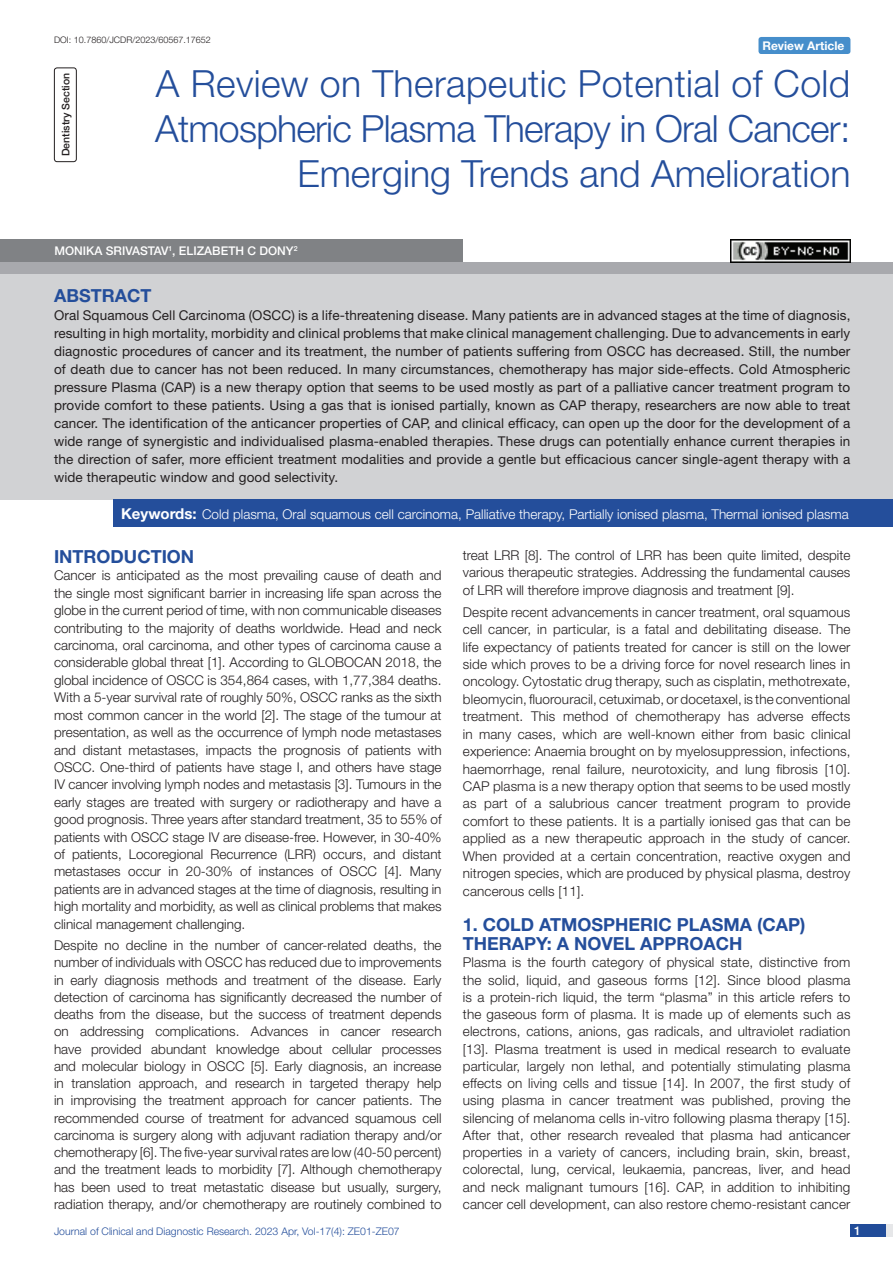
<style>
.page{position:relative;width:893px;height:1263px;background:#fff}
.page>*{position:absolute;margin:0;border:0;box-sizing:border-box;transform-origin:0 0}
.t1{font:300 37.5px/45px "Helvetica Neue";color:#244e9b;text-align:right}
.Heading{font:700 18px/18.8px "Helvetica Neue";color:#244e9b}
.Abstract_head{font:700 18px "Helvetica Neue";color:#244e9b}
.Body_text{font:300 13.5px/17.4px "Helvetica Neue";color:#231f20;text-align:justify}
.Abstract_Text{font:13.5px/18px "Helvetica Neue";letter-spacing:.01em;color:#231f20;text-align:justify}
.Key_words{font:300 13.5px "Helvetica Neue";color:#fff}
.Author{font:500 12px "Helvetica Neue";color:#fff}
.t2{font:700 12px "Helvetica Neue";color:#fff}
.t3{font:300 10.5px "Helvetica Neue";color:#244e9b}
.section{font:500 10.5px "Helvetica Neue";color:#231f20}
.DOI{font:300 9px "Helvetica Neue";color:#231f20}
.s1{font-weight:700;font-size:15px}
</style>
<div class="page">
<div style="left:850px;top:1224px;width:43px;height:13px;background:#e6e7e9"></div>
<div style="left:850px;top:1224px;width:35px;height:13px;background:#214c99"></div>
<div style="left:758px;top:37px;width:92px;height:17px;background:#468ecb;border-radius:3px"></div>
<div style="left:54px;top:68px;width:23px;height:94px;border:1px solid #231f20;border-radius:3px"></div>
<div style="left:0;top:262px;width:893px;height:12px;background:#a8a9ad"></div>
<div style="left:0;top:239px;width:463px;height:23px;background:#808285"></div>
<div style="left:0;top:274px;width:893px;height:225px;background:#d1d2d4"></div>
<div style="left:113px;top:499px;width:780px;height:28px;background:#244e9b"></div>
<img style="left:730px;top:239px;width:120px;height:23px">
<p class="DOI" style="left:54px;top:35px;width:158px">DOI: 10.7860/JCDR/2023/60567.17652</p>
<p class="t2" style="left:762px;top:38px;width:83px">REVIEW ARTICLE</p>
<p class="section" style="left:59px;top:156px;width:85px;rotate:-90deg">DENTISTRY SECTION</p>
<p class="t1" style="left:155px;top:60px;width:697px">A Review on Therapeutic Potential of Cold<br>Atmospheric Plasma Therapy in Oral Cancer:<br>Emerging Trends and Amelioration</p>
<p class="Author" style="left:54px;top:244px;width:245px">MONIKA SRIVASTAV<sup>1</sup>, ELIZABETH C DONY<sup>2</sup></p>
<p class="Abstract_head" style="left:54px;top:285px;width:99px">ABSTRACT</p>
<p class="Abstract_Text" style="left:54px;top:306px;width:798px">Oral Squamous Cell Carcinoma (OSCC) is a life-threatening disease. Many patients are in advanced stages at the time of diagnosis, resulting in high mortality, morbidity and clinical problems that make clinical management challenging. Due to advancements in early diagnostic procedures of cancer and its treatment, the number of patients suffering from OSCC has decreased. Still, the number of death due to cancer has not been reduced. In many circumstances, chemotherapy has major side-effects. Cold Atmospheric pressure Plasma (CAP) is a new therapy option that seems to be used mostly as part of a palliative cancer treatment program to provide comfort to these patients. Using a gas that is ionised partially, known as CAP therapy, researchers are now able to treat cancer. The identification of the anticancer properties of CAP, and clinical efficacy, can open up the door for the development of a wide range of synergistic and individualised plasma-enabled therapies. These drugs can potentially enhance current therapies in the direction of safer, more efficient treatment modalities and provide a gentle but efficacious cancer single-agent therapy with a wide therapeutic window and good selectivity.</p>
<p class="Key_words" style="left:121px;top:506px;width:729px"><span class="s1">KEYWORDS:</span> Cold plasma, Oral squamous cell carcinoma, Palliative therapy, Partially ionised plasma, Thermal ionised plasma</p>
<p class="Heading" style="left:54px;top:547px;width:142px">INTRODUCTION</p>
<p class="Body_text" style="left:54px;top:567px;width:389px">Cancer is anticipated as the most prevailing cause of death and the single most significant barrier in increasing life span across the globe in the current period of time, with non communicable diseases contributing to the majority of deaths worldwide. Head and neck carcinoma, oral carcinoma, and other types of carcinoma cause a considerable global threat [1]. According to GLOBOCAN 2018, the global incidence of OSCC is 354,864 cases, with 1,77,384 deaths.<br>With a 5-year survival rate of roughly 50%, OSCC ranks as the sixth most common cancer in the world [2]. The stage of the tumour at presentation, as well as the occurrence of lymph node metastases and distant metastases, impacts the prognosis of patients with OSCC. One-third of patients have stage I, and others have stage IV cancer involving lymph nodes and metastasis [3]. Tumours in the early stages are treated with surgery or radiotherapy and have a good prognosis. Three years after standard treatment, 35 to 55% of patients with OSCC stage IV are disease-free. However, in 30-40% of patients, Locoregional Recurrence (LRR) occurs, and distant metastases occur in 20-30% of instances of OSCC [4]. Many patients are in advanced stages at the time of diagnosis, resulting in high mortality and morbidity, as well as clinical problems that makes clinical management challenging.</p>
<p class="Body_text" style="left:54px;top:936px;width:389px">Despite no decline in the number of cancer-related deaths, the number of individuals with OSCC has reduced due to improvements in early diagnosis methods and treatment of the disease. Early detection of carcinoma has significantly decreased the number of deaths from the disease, but the success of treatment depends on addressing complications. Advances in cancer research have provided abundant knowledge about cellular processes and molecular biology in OSCC [5]. Early diagnosis, an increase in translation approach, and research in targeted therapy help in improvising the treatment approach for cancer patients. The recommended course of treatment for advanced squamous cell carcinoma is surgery along with adjuvant radiation therapy and/or chemotherapy [6]. The five-year survival rates are low (40-50 percent) and the treatment leads to morbidity [7]. Although chemotherapy has been used to treat metastatic disease but usually, surgery, radiation therapy, and/or chemotherapy are routinely combined to</p>
<p class="Body_text" style="left:463px;top:546px;width:389px">treat LRR [8]. The control of LRR has been quite limited, despite various therapeutic strategies. Addressing the fundamental causes of LRR will therefore improve diagnosis and treatment [9].</p>
<p class="Body_text" style="left:463px;top:603px;width:389px">Despite recent advancements in cancer treatment, oral squamous cell cancer, in particular, is a fatal and debilitating disease. The life expectancy of patients treated for cancer is still on the lower side which proves to be a driving force for novel research lines in oncology. Cytostatic drug therapy, such as cisplatin, methotrexate, bleomycin, fluorouracil, cetuximab, or docetaxel, is the conventional treatment. This method of chemotherapy has adverse effects in many cases, which are well-known either from basic clinical experience: Anaemia brought on by myelosuppression, infections, haemorrhage, renal failure, neurotoxicity, and lung fibrosis [10].<br>CAP plasma is a new therapy option that seems to be used mostly as part of a salubrious cancer treatment program to provide comfort to these patients. It is a partially ionised gas that can be applied as a new therapeutic approach in the study of cancer.<br>When provided at a certain concentration, reactive oxygen and nitrogen species, which are produced by physical plasma, destroy cancerous cells [11].</p>
<p class="Heading" style="left:463px;top:915px;width:189px">1. COLD ATMOSPHERIC</p>
<p class="Heading" style="left:463px;top:915px;width:344px;text-indent:214px">PLASMA (CAP)<br>THERAPY: A NOVEL APPROAC</p>
<p class="Heading" style="left:729px;top:934px;width:15px">H</p>
<p class="Body_text" style="left:463px;top:953px;width:389px">Plasma is the fourth category of physical state, distinctive from the solid, liquid, and gaseous forms [12]. Since blood plasma is a protein-rich liquid, the term “plasma” in this article refers to the gaseous form of plasma. It is made up of elements such as electrons, cations, anions, gas radicals, and ultraviolet radiation [13]. Plasma treatment is used in medical research to evaluate particular, largely non lethal, and potentially stimulating plasma effects on living cells and tissue [14]. In 2007, the first study of using plasma in cancer treatment was published, proving the silencing of melanoma cells in-vitro following plasma therapy [15].<br>After that, other research revealed that plasma had anticancer properties in a variety of cancers, including brain, skin, breast, colorectal, lung, cervical, leukaemia, pancreas, liver, and head and neck malignant tumours [16]. CAP, in addition to inhibiting cancer cell development, can also restore chemo-resistant cancer</p>
<p class="t3" style="left:54px;top:1225px;width:347px">Journal of Clinical and Diagnostic Research. 2023 Apr, Vol-17(4): ZE01-ZE07</p>
<p class="Author" style="left:854px;top:1223px;width:8px">1</p>
</div>
